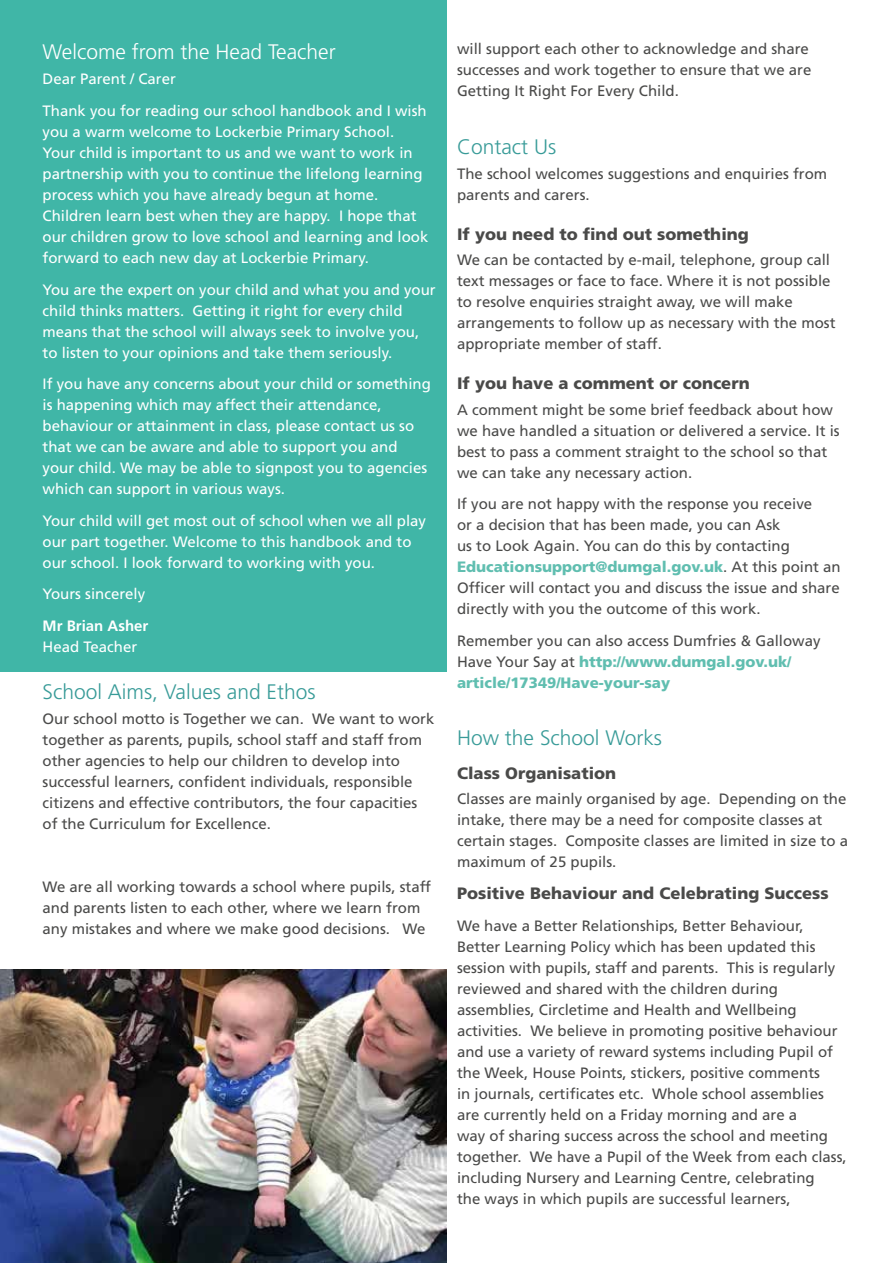
<style>
.page{position:relative;width:893px;height:1263px;background:#fff}
.page>*{position:absolute;margin:0;border:0;box-sizing:border-box;transform-origin:0 0}
.t1{font:300 21px "Frutiger";color:#389b98}
.t2{font:300 21px "Frutiger";color:#fff}
.t3{font:900 16.5px "Frutiger";color:#4a4a49}
.t4{font:15px/21px "Frutiger";color:#4a4a49}
.t5{font:15px/21px "Frutiger";color:#fff}
.t6{font:700 15px "Frutiger";color:#fff}
.s1{font-weight:900;color:#60beb0}
</style>
<div class="page">
<div style="left:0;top:0;width:446px;height:672px;background:#40b6a7"></div>
<img style="left:0;top:969px;width:446px;height:294px">
<h1 class="t2" style="left:43px;top:40px;width:295px">Welcome from the Head Teacher</h1>
<p class="t5" style="left:43px;top:63px;width:386px;line-height:31.7px">Dear Parent / Carer<br>Thank you for reading our school handbook and I wish</p>
<p class="t5" style="left:43px;top:121px;width:387px">you a warm welcome to Lockerbie Primary School.<br>Your child is important to us and we want to work in partnership with you to continue the lifelong learning process which you have already begun at home.<br>Children learn best when they are happy. I hope that our children grow to love school and learning and look forward to each new day at Lockerbie Primary.</p>
<p class="t5" style="left:43px;top:279px;width:395px">You are the expert on your child and what you and your child thinks matters. Getting it right for every child means that the school will always seek to involve you, to listen to your opinions and take them seriously.</p>
<p class="t5" style="left:43px;top:373px;width:390px">If you have any concerns about your child or something is happening which may affect their attendance, behaviour or attainment in class, please contact us so that we can be aware and able to support you and your child. We may be able to signpost you to agencies which can support in various ways.</p>
<p class="t5" style="left:43px;top:510px;width:385px">Your child will get most out of school when we all play our part together. Welcome to this handbook and to our school. I look forward to working with you.</p>
<p class="t5" style="left:43px;top:584px;width:104px">Yours sincerely</p>
<p class="t6" style="left:43px;top:617px;width:107px">Mr Brian Asher</p>
<p class="t5" style="left:43px;top:636px;width:96px">Head Teacher</p>
<h1 class="t1" style="left:43px;top:680px;width:275px">School Aims, Values and Ethos</h1>
<p class="t4" style="left:43px;top:708px;width:393px">Our school motto is Together we can. We want to work together as parents, pupils, school staff and staff from other agencies to help our children to develop into successful learners, confident individuals, responsible citizens and effective contributors, the four capacities of the Curriculum for Excellence.</p>
<p class="t4" style="left:43px;top:876px;width:390px">We are all working towards a school where pupils, staff and parents listen to each other, where we learn from any mistakes and where we make good decisions. We</p>
<p class="t4" style="left:457px;top:38px;width:356px">will support each other to acknowledge and share successes and work together to ensure that we are<br>Getting It Right For Every Child.</p>
<h1 class="t1" style="left:457px;top:134px;width:101px">Contact Us</h1>
<p class="t4" style="left:457px;top:163px;width:372px">The school welcomes suggestions and enquiries from parents and carers.</p>
<p class="t3" style="left:457px;top:224px;width:293px">If you need to find out something</p>
<p class="t4" style="left:457px;top:249px;width:380px">We can be contacted by e-mail, telephone, group call text messages or face to face. Where it is not possible to resolve enquiries straight away, we will make arrangements to follow up as necessary with the most appropriate member of staff.</p>
<p class="t3" style="left:457px;top:374px;width:294px">If you have a comment or concern</p>
<p class="t4" style="left:457px;top:399px;width:384px">A comment might be some brief feedback about how we have handled a situation or delivered a service. It is best to pass a comment straight to the school so that we can take any necessary action.</p>
<p class="t4" style="left:457px;top:493px;width:385px">If you are not happy with the response you receive<br>or a decision that has been made, you can Ask<br>us to Look Again. You can do this by contacting <span class="s1">Educationsupport@dumgal.gov.uk</span>. At this point an Officer will contact you and discuss the issue and share directly with you the outcome of this work.</p>
<p class="t4" style="left:457px;top:630px;width:365px">Remember you can also access Dumfries &amp; Galloway<br>Have Your Say at <span class="s1">http://www.dumgal.gov.uk/ article/17349/Have-your-say</span></p>
<h1 class="t1" style="left:457px;top:726px;width:207px">How the School Works</h1>
<p class="t3" style="left:457px;top:763px;width:161px">Class Organisation</p>
<p class="t4" style="left:457px;top:788px;width:392px">Classes are mainly organised by age. Depending on the intake, there may be a need for composite classes at certain stages. Composite classes are limited in size to a maximum of 25 pupils.</p>
<p class="t3" style="left:457px;top:883px;width:373px">Positive Behaviour and Celebrating Success</p>
<p class="t4" style="left:457px;top:915px;width:391px">We have a Better Relationships, Better Behaviour, Better Learning Policy which has been updated this session with pupils, staff and parents. This is regularly reviewed and shared with the children during assemblies, Circletime and Health and Wellbeing activities. We believe in promoting positive behaviour and use a variety of reward systems including Pupil of the Week, House Points, stickers, positive comments<br>in journals, certificates etc. Whole school assemblies are currently held on a Friday morning and are a<br>way of sharing success across the school and meeting together. We have a Pupil of the Week from each class, including Nursery and Learning Centre, celebrating<br>the ways in which pupils are successful learners,</p>
</div>
